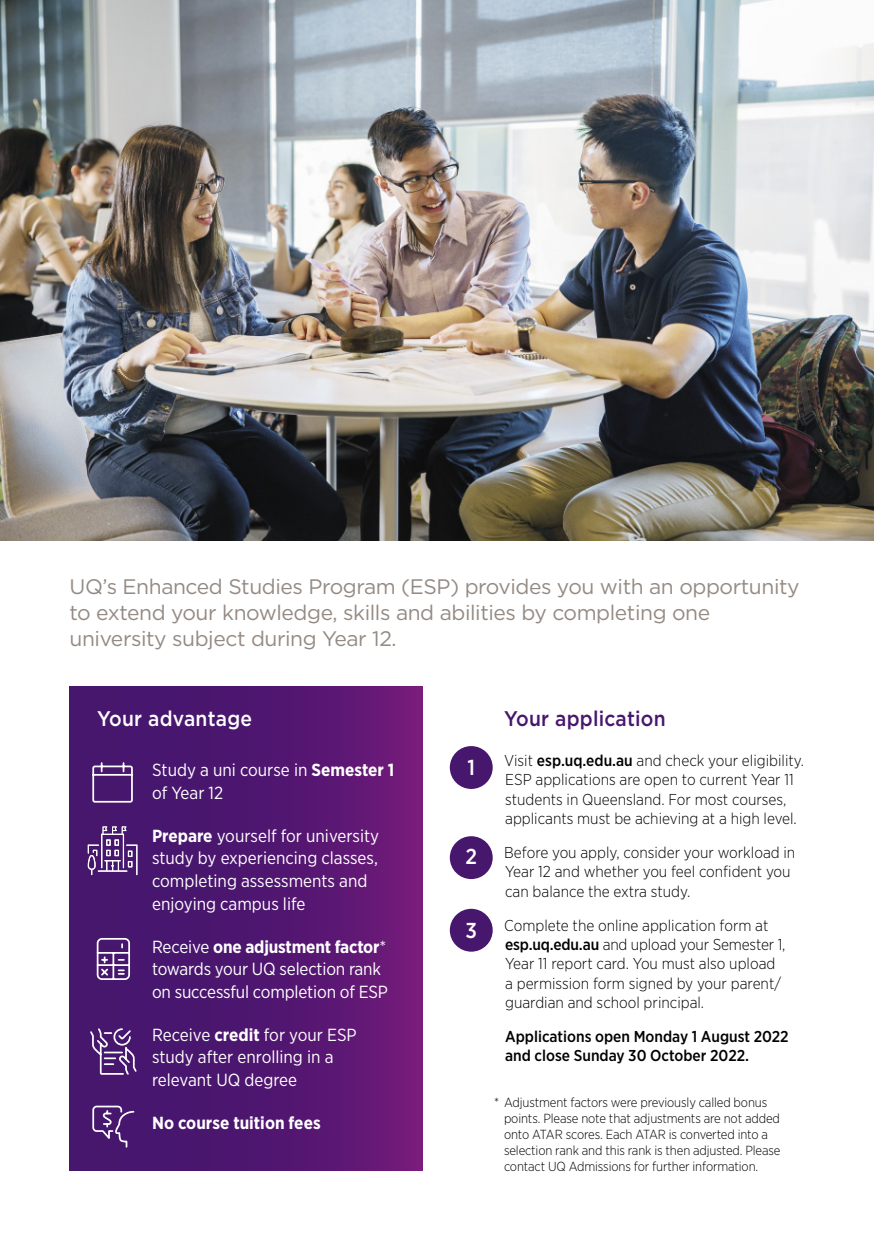
<style>
.page{position:relative;width:874px;height:1241px;background:#fff}
.page>*{position:absolute;margin:0;border:0;box-sizing:border-box;transform-origin:0 0}
.Subheadings_Green{font:500 21.53px "Gotham Narrow";color:#fff}
.Subhead_1{font:500 21.18px "Gotham";letter-spacing:.01em;color:#47166d;scale:.91 1}
.Subhead_1-2{font:500 21.18px "Gotham";letter-spacing:.01em;color:#fff;scale:.91 1}
.t1{font:21px/26.2px "Gotham";letter-spacing:-.02em;color:#948a83}
.body_bullet{font:17.5px/22.8px "Gotham Narrow";color:#fff}
.body_bullet-2{font:700 17.5px "Gotham Narrow";color:#fff}
.body_bullet-3{font:300 15.75px/19.2px "Gotham Narrow";color:#000}
.body_bullet-4{font:500 15.75px/19.2px "Gotham Narrow";color:#000}
.t2{font:300 13.12px/15.8px "Gotham Narrow";letter-spacing:-.01em;color:#000}
.s1{font-weight:700}
.s2{font-weight:500}
</style>
<div class="page">
<svg style="left:69px;top:686px;width:353px;height:483px;background:#531771"></svg>
<img style="left:0;top:0;width:873px;height:540px">
<div style="left:449px;top:836px;width:43px;height:42px;background:#47166d;border-radius:50%"></div>
<div style="left:449px;top:746px;width:43px;height:42px;background:#47166d;border-radius:50%"></div>
<div style="left:449px;top:908px;width:43px;height:43px;background:#47166d;border-radius:50%"></div>
<svg style="left:91px;top:761px;width:43px;height:42px;background:#6a4289"></svg>
<svg style="left:88px;top:826px;width:49px;height:49px;background:#744f91"></svg>
<svg style="left:89px;top:1026px;width:49px;height:50px;background:#6b448a"></svg>
<svg style="left:91px;top:1104px;width:44px;height:67px;background:#592d7b"></svg>
<svg style="left:96px;top:936px;width:35px;height:44px"></svg>
<p class="t1" style="left:69px;top:573px;width:731px">UQ’s Enhanced Studies Program (ESP) provides you with an opportunity to extend your knowledge, skills and abilities by completing one university subject during Year 12.</p>
<p class="Subhead_1-2" style="left:97px;top:705px;width:171px">Your advantage</p>
<p class="body_bullet" style="left:152px;top:758px;width:244px">Study a uni course in <span class="s1">Semester 1 </span>of Year 12</p>
<p class="body_bullet" style="left:152px;top:823px;width:228px"><span class="s1">Prepare</span> yourself for university study by experiencing classes, completing assessments and enjoying campus life</p>
<p class="body_bullet" style="left:152px;top:934px;width:237px">Receive <span class="s1">one adjustment factor</span>* towards your UQ selection rank on successful completion of ESP</p>
<p class="body_bullet" style="left:152px;top:1022px;width:206px">Receive <span class="s1">credit</span> for your ESP study after enrolling in a relevant UQ degree</p>
<p class="body_bullet-2" style="left:152px;top:1111px;width:170px">No course tuition fees</p>
<p class="Subheadings_Green" style="left:467px;top:753px;width:9px">1</p>
<p class="Subheadings_Green" style="left:465px;top:843px;width:13px">2</p>
<p class="Subheadings_Green" style="left:465px;top:916px;width:13px">3</p>
<p class="Subhead_1" style="left:504px;top:705px;width:179px">Your application</p>
<p class="body_bullet-3" style="left:504px;top:750px;width:301px">Visit <span class="s2">esp.uq.edu.au</span> and check your eligibility.<br>ESP applications are open to current Year 11 students in Queensland. For most courses, applicants must be achieving at a high level.</p>
<p class="body_bullet-3" style="left:504px;top:842px;width:292px">Before you apply, consider your workload in<br>Year 12 and whether you feel confident you can balance the extra study.</p>
<p class="body_bullet-3" style="left:504px;top:915px;width:282px">Complete the online application form at <span class="s2">esp.uq.edu.au</span> and upload your Semester 1, Year 11 report card. You must also upload a permission form signed by your parent/ guardian and school principal.</p>
<p class="body_bullet-4" style="left:505px;top:1026px;width:285px">Applications open Monday 1 August 2022 and close Sunday 30 October 2022.</p>
<p class="t2" style="left:504px;top:1094px;width:278px;text-indent:-10px">* Adjustment factors were previously called bonus points. Please note that adjustments are not added onto ATAR scores. Each ATAR is converted into a selection rank and this rank is then adjusted. Please contact UQ Admissions for further information.</p>
</div>
